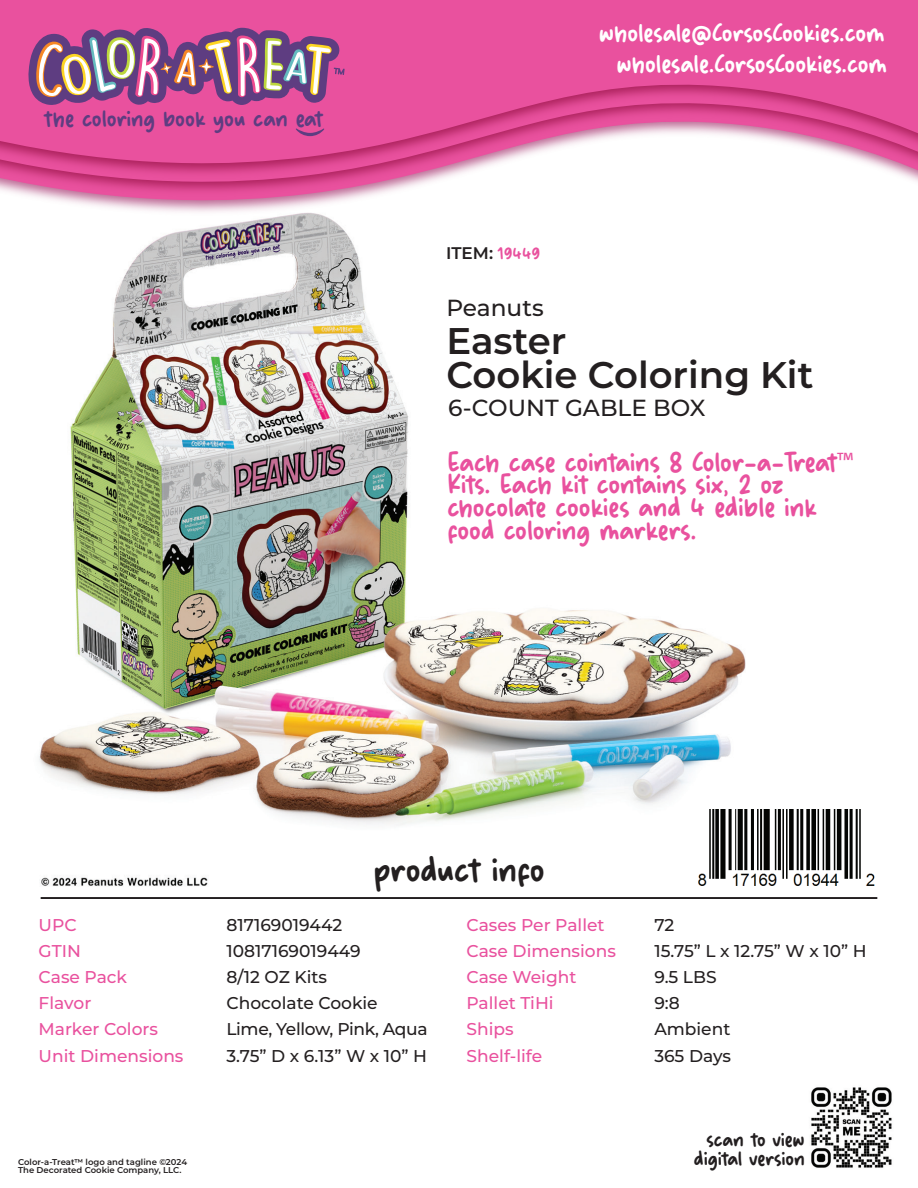
<style>
.page{position:relative;width:918px;height:1188px;background:#fff}
.page>*{position:absolute;margin:0;border:0;box-sizing:border-box;transform-origin:0 0}
.t1{font:600 37.05px/34.7px "Montserrat";color:#231f20}
.t2{font:34.2px "Bubble Rainbow";color:#231f20}
.t3{font:27px/22.8px "Bubble Rainbow";color:#e9519e}
.t4{font:24.75px/30.5px "Bubble Rainbow";color:#fff;text-align:right}
.t5{font:500 23.25px "Montserrat";color:#231f20}
.t6{font:22.8px "Bubble Rainbow";color:#5e3d81}
.t7{font:19.8px/18.6px "Bubble Rainbow";letter-spacing:-.01em;color:#231f20;text-align:right}
.t8{font:500 17.1px "Montserrat";color:#231f20}
.t9{font:500 17.1px "Montserrat";color:#e9519e}
.t10{font:500 17.1px "Montserrat";letter-spacing:-.02em;color:#231f20}
.t11{font:600 16.8px "Montserrat";color:#231f20}
.t12{font:600 8.4px/8.6px "Montserrat";color:#231f20}
.s1{font-family:"Bubble Rainbow";font-weight:400;color:#e9519e}
.s2{font-family:"Myriad Pro"}
</style>
<div class="page">
<img style="left:39px;top:218px;width:707px;height:681px">
<img style="left:811px;top:1087px;width:81px;height:81px">
<hr style="left:41px;top:897px;width:836px;height:2px;background:#231f20">
<img style="left:110px;top:207px;width:218px;height:11px">
<svg style="left:56px;top:200px;width:289px;height:7px"></svg>
<img style="left:0;top:188px;width:404px;height:12px">
<svg style="left:0;top:181px;width:918px;height:7px"></svg>
<img style="left:0;top:170px;width:918px;height:11px">
<svg style="left:0;top:0;width:918px;height:170px;background:#e65fa3"></svg>
<svg style="left:27px;top:28px;width:318px;height:77px;background:#a66a93"></svg>
<svg style="left:296px;top:128px;width:29px;height:8px"></svg>
<img style="left:696px;top:809px;width:178px;height:80px">
<h3 class="t6" style="left:44px;top:106px;width:280px">the coloring book you can eat</h3>
<h3 class="t4" style="left:599px;top:19px;width:290px">wholesale@CorsosCookies.com wholesale.CorsosCookies.com</h3>
<p class="t11" style="left:446px;top:241px;width:96px">ITEM: <span class="s1">19449</span></p>
<h3 class="t5" style="left:446px;top:292px;width:99px">Peanuts</h3>
<h1 class="t1" style="left:446px;top:321px;width:368px">Easter<br>Cookie Coloring Kit</h1>
<h3 class="t5" style="left:448px;top:391px;width:259px">6-COUNT GABLE BOX</h3>
<h3 class="t3" style="left:448px;top:452px;width:407px">Each case cointains 8 Color-a-Treat<span class="s2">™<br></span>Kits. Each kit contains six, 2 oz chocolate cookies and 4 edible ink food coloring markers.</h3>
<h2 class="t2" style="left:373px;top:852px;width:173px">product info</h2>
<p class="t9" style="left:39px;top:913px;width:40px">UPC</p>
<p class="t8" style="left:226px;top:913px;width:117px">817169019442</p>
<p class="t9" style="left:39px;top:939px;width:44px">GTIN</p>
<p class="t8" style="left:226px;top:939px;width:136px">10817169019449</p>
<p class="t9" style="left:39px;top:965px;width:90px">Case Pack</p>
<p class="t8" style="left:226px;top:965px;width:102px">8/12 OZ Kits</p>
<p class="t9" style="left:39px;top:991px;width:54px">Flavor</p>
<p class="t8" style="left:226px;top:991px;width:153px">Chocolate Cookie</p>
<p class="t9" style="left:39px;top:1017px;width:121px">Marker Colors</p>
<p class="t10" style="left:226px;top:1017px;width:203px">Lime, Yellow, Pink, Aqua</p>
<p class="t9" style="left:39px;top:1044px;width:146px">Unit Dimensions</p>
<p class="t8" style="left:226px;top:1044px;width:202px">3.75” D x 6.13” W x 10” H</p>
<p class="t12" style="left:18px;top:1157px;width:171px">Color-a-Treat™ logo and tagline ©2024<br>The Decorated Cookie Company, LLC.</p>
<p class="t9" style="left:467px;top:913px;width:140px">Cases Per Pallet</p>
<p class="t8" style="left:654px;top:913px;width:22px">72</p>
<p class="t9" style="left:467px;top:939px;width:151px">Case Dimensions</p>
<p class="t8" style="left:654px;top:939px;width:214px">15.75” L x 12.75” W x 10” H</p>
<p class="t9" style="left:467px;top:965px;width:112px">Case Weight</p>
<p class="t8" style="left:654px;top:965px;width:64px">9.5 LBS</p>
<p class="t9" style="left:467px;top:991px;width:89px">Pallet TiHi</p>
<p class="t8" style="left:654px;top:991px;width:27px">9:8</p>
<p class="t9" style="left:467px;top:1017px;width:49px">Ships</p>
<p class="t8" style="left:654px;top:1017px;width:78px">Ambient</p>
<p class="t9" style="left:467px;top:1044px;width:77px">Shelf-life</p>
<p class="t8" style="left:654px;top:1044px;width:78px">365 Days</p>
<p class="t7" style="left:694px;top:1132px;width:112px">scan to view digital version</p>
</div>
